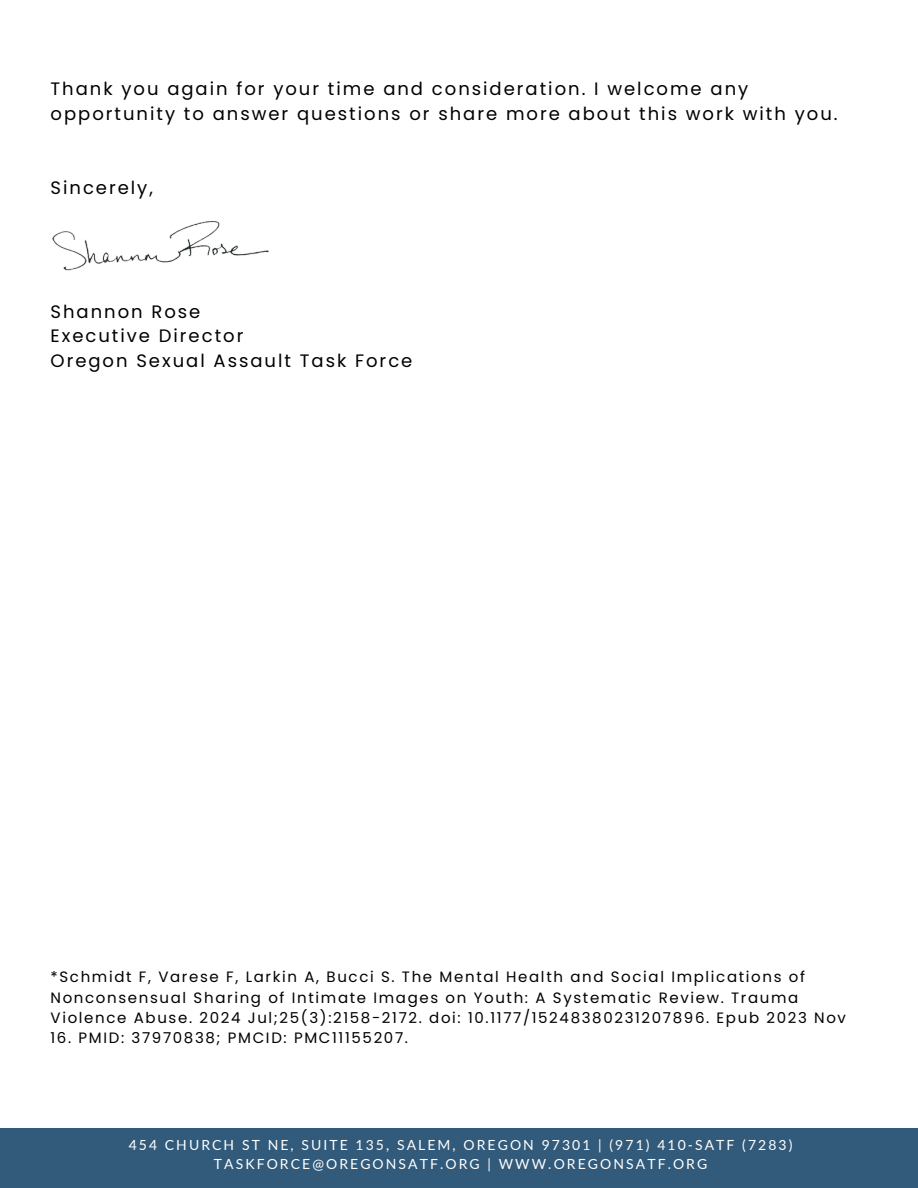
<style>
.page{position:relative;width:918px;height:1188px;background:#fff}
.page>*{position:absolute;margin:0;border:0;box-sizing:border-box;transform-origin:0 0}
.t1{font:18px/24.8px "Poppins";letter-spacing:.11em;color:#000}
.t2{font:15px/20.2px "Poppins";letter-spacing:.11em;color:#000}
.t3{font:13.95px/19.2px "Lato";letter-spacing:.15em;color:#fff;text-align:center}
</style>
<div class="page">
<div style="left:0;top:1128px;width:918px;height:60px;background:#325a7a"></div>
<img style="left:52px;top:221px;width:217px;height:50px">
<h1 class="t1" style="left:51px;top:76px;width:789px">Thank you again for your time and consideration. I welcome any opportunity to answer questions or share more about this work with you.</h1>
<h1 class="t1" style="left:51px;top:175px;width:104px">Sincerely,</h1>
<h1 class="t1" style="left:51px;top:299px;width:363px">Shannon Rose<br>Executive Director<br>Oregon Sexual Assault Task Force</h1>
<p class="t2" style="left:51px;top:967px;width:797px">*Schmidt F, Varese F, Larkin A, Bucci S. The Mental Health and Social Implications of<br>Nonconsensual Sharing of Intimate Images on Youth: A Systematic Review. Trauma<br>Violence Abuse. 2024 Jul;25(3):2158-2172. doi: 10.1177/15248380231207896. Epub 2023 Nov</p>
<p class="t2" style="left:51px;top:1028px;width:359px">16. PMID: 37970838; PMCID: PMC11155207.</p>
<p class="t3" style="left:129px;top:1135px;width:665px">454 CHURCH ST NE, SUITE 135, SALEM, OREGON 97301 | (971) 410-SATF (7283)<br>TASKFORCE@OREGONSATF.ORG | WWW.OREGONSATF.ORG</p>
</div>
